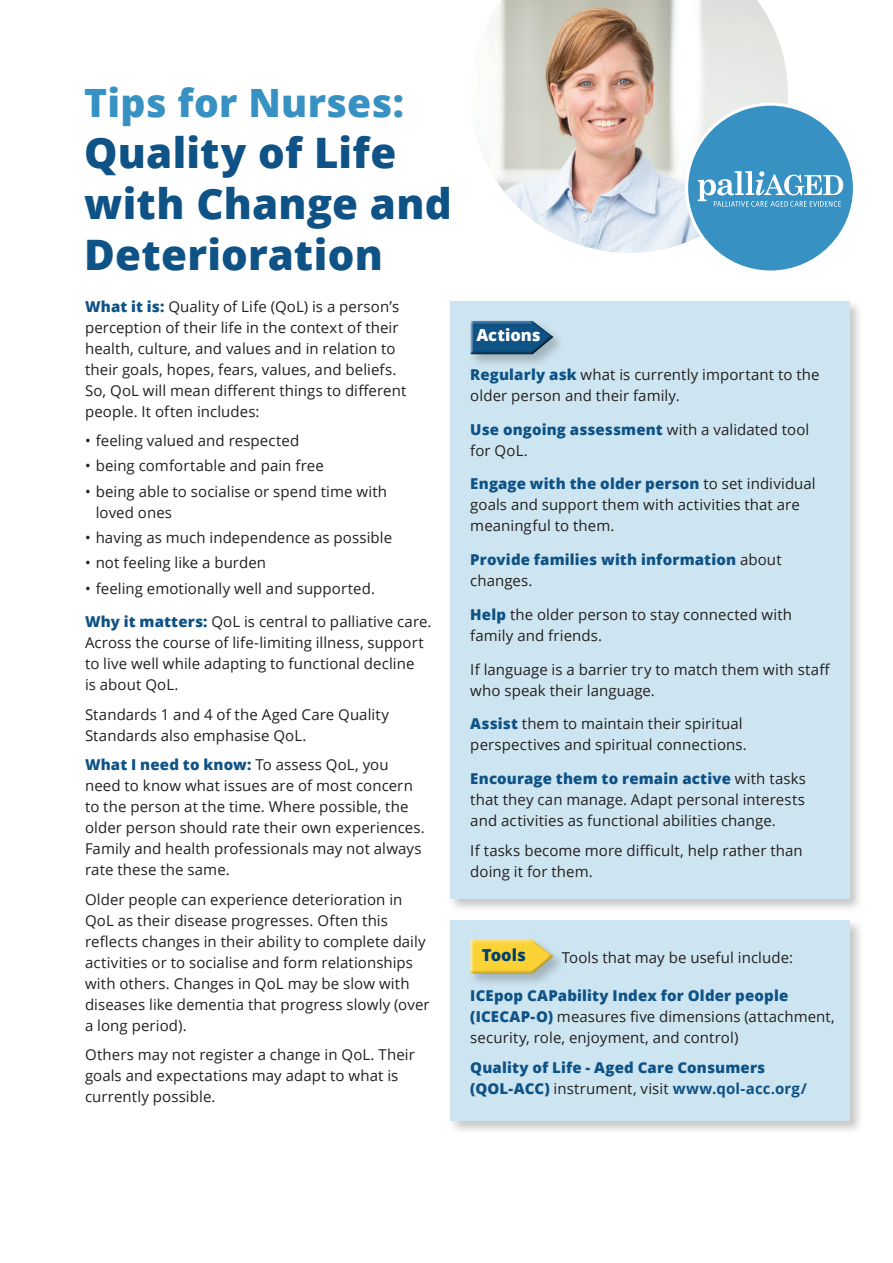
<style>
.page{position:relative;width:893px;height:1263px;background:#fff}
.page>*{position:absolute;margin:0;border:0;box-sizing:border-box;transform-origin:0 0}
.Dark_blue_main_headi{font:800 42px/51px "Open Sans";letter-spacing:.005em;color:#0e5286}
.Light_blue_main_head{font:800 39px "Open Sans";letter-spacing:.01em;color:#3791c2}
.White_Actions___Tool{font:800 16.5px "Open Sans";color:#fff}
.White_Actions___Tool-2{font:800 16.5px "Open Sans";color:#00416f}
._10pt_text{font:15px/21px "Open Sans";letter-spacing:.005em;color:#231f20}
._10pt_text-2{font:800 15px/21px "Open Sans";letter-spacing:.01em;color:#0e5286}
.s1{font-weight:800;color:#0e5286}
.s2{font-weight:400;color:#231f20}
.s3{font-weight:700}
</style>
<div class="page">
<div style="left:448px;top:299px;width:416px;height:614px;background:#231f20;opacity:.25"></div>
<div style="left:450px;top:301px;width:399px;height:598px;background:#cde5f0"></div>
<div style="left:468px;top:319px;width:98px;height:50px;background:#231f20;opacity:.25"></div>
<div style="left:470px;top:318px;width:85px;height:36px;background:#231f20;opacity:.75"></div>
<img style="left:488px;top:0;width:300px;height:253px">
<div style="left:687px;top:104px;width:167px;height:168px;background:#3791c2;border-radius:50%"></div>
<svg style="left:698px;top:171px;width:145px;height:36px"></svg>
<div style="left:448px;top:918px;width:416px;height:217px;background:#231f20;opacity:.25"></div>
<div style="left:451px;top:920px;width:399px;height:200px;background:#cde5f0"></div>
<div style="left:468px;top:938px;width:98px;height:50px;background:#231f20;opacity:.25"></div>
<div style="left:470px;top:938px;width:85px;height:36px;background:#808285;opacity:.55"></div>
<h1 class="Light_blue_main_head" style="left:84px;top:73px;width:321px">Tips for Nurses:</h1>
<h1 class="Dark_blue_main_headi" style="left:84px;top:125px;width:369px">Quality of Life with Change and<br>Deterioration</h1>
<p class="_10pt_text" style="left:85px;top:295px;width:323px"><span class="s1">What it is:</span> Quality of Life (QoL) is a person’s perception of their life in the context of their health, culture, and values and in relation to their goals, hopes, fears, values, and beliefs.<br>So, QoL will mean different things to different people. It often includes:</p>
<p class="_10pt_text" style="left:85px;top:430px;width:216px">• feeling valued and respected</p>
<p class="_10pt_text" style="left:85px;top:455px;width:240px">• being comfortable and pain free</p>
<p class="_10pt_text" style="left:96px;top:480px;width:293px;text-indent:-11px">• being able to socialise or spend time with loved ones</p>
<p class="_10pt_text" style="left:85px;top:527px;width:309px">• having as much independence as possible</p>
<p class="_10pt_text" style="left:85px;top:552px;width:183px">• not feeling like a burden</p>
<p class="_10pt_text" style="left:85px;top:577px;width:291px">• feeling emotionally well and supported.</p>
<p class="_10pt_text" style="left:85px;top:611px;width:348px"><span class="s1">Why it matters:</span> QoL is central to palliative care.<br>Across the course of life-limiting illness, support to live well while adapting to functional decline<br>is about QoL.</p>
<p class="_10pt_text" style="left:85px;top:703px;width:306px">Standards 1 and 4 of the Aged Care Quality<br>Standards also emphasise QoL.</p>
<p class="_10pt_text" style="left:85px;top:754px;width:341px"><span class="s1">What I need to know:</span> To assess QoL, you need to know what issues are of most concern to the person at the time. Where possible, the older person should rate their own experiences.<br>Family and health professionals may not always rate these the same.</p>
<p class="_10pt_text" style="left:85px;top:888px;width:346px">Older people can experience deterioration in QoL as their disease progresses. Often this reflects changes in their ability to complete daily activities or to socialise and form relationships with others. Changes in QoL may be slow with diseases like dementia that progress slowly (over a long period).</p>
<p class="_10pt_text" style="left:85px;top:1044px;width:331px">Others may not register a change in QoL. Their goals and expectations may adapt to what is currently possible.</p>
<h2 class="White_Actions___Tool" style="left:476px;top:323px;width:66px">Actions</h2>
<p class="_10pt_text" style="left:470px;top:363px;width:351px"><span class="s1">Regularly ask</span> what is currently important to the older person and their family.</p>
<p class="_10pt_text" style="left:470px;top:418px;width:341px"><span class="s1">Use ongoing assessment</span> with a validated tool for QoL.</p>
<p class="_10pt_text" style="left:470px;top:473px;width:347px"><span class="s1">Engage with the older person</span> to set individual goals and support them with activities that are meaningful to them.</p>
<p class="_10pt_text-2" style="left:470px;top:548px;width:313px">Provide families with information <span class="s2">about changes.</span></p>
<p class="_10pt_text" style="left:470px;top:603px;width:323px"><span class="s1">Help</span> the older person to stay connected with family and friends.</p>
<p class="_10pt_text" style="left:470px;top:658px;width:361px">If language is a barrier try to match them with staff who speak their language.</p>
<p class="_10pt_text" style="left:470px;top:713px;width:278px"><span class="s1">Assist</span> them to maintain their spiritual perspectives and spiritual connections.</p>
<p class="_10pt_text" style="left:470px;top:768px;width:337px;text-align:justify"><span class="s1">Encourage them to remain active</span> with tasks that they can manage. Adapt personal interests and activities as functional abilities change.</p>
<p class="_10pt_text" style="left:470px;top:839px;width:334px">If tasks become more difficult, help rather than doing it for them.</p>
<h2 class="White_Actions___Tool-2" style="left:482px;top:943px;width:46px">Tools</h2>
<p class="_10pt_text" style="left:562px;top:947px;width:233px">Tools that may be useful include:</p>
<p class="_10pt_text" style="left:470px;top:985px;width:366px"><span class="s1">ICEpop CAPability Index for Older people (ICECAP-O)</span> measures five dimensions (attachment, security, role, enjoyment, and control)</p>
<p class="_10pt_text-2" style="left:470px;top:1056px;width:338px">Quality of Life - Aged Care Consumers (QOL-ACC) <span class="s2">instrument, visit</span> <span class="s3">www.qol-acc.org/</span></p>
</div>
